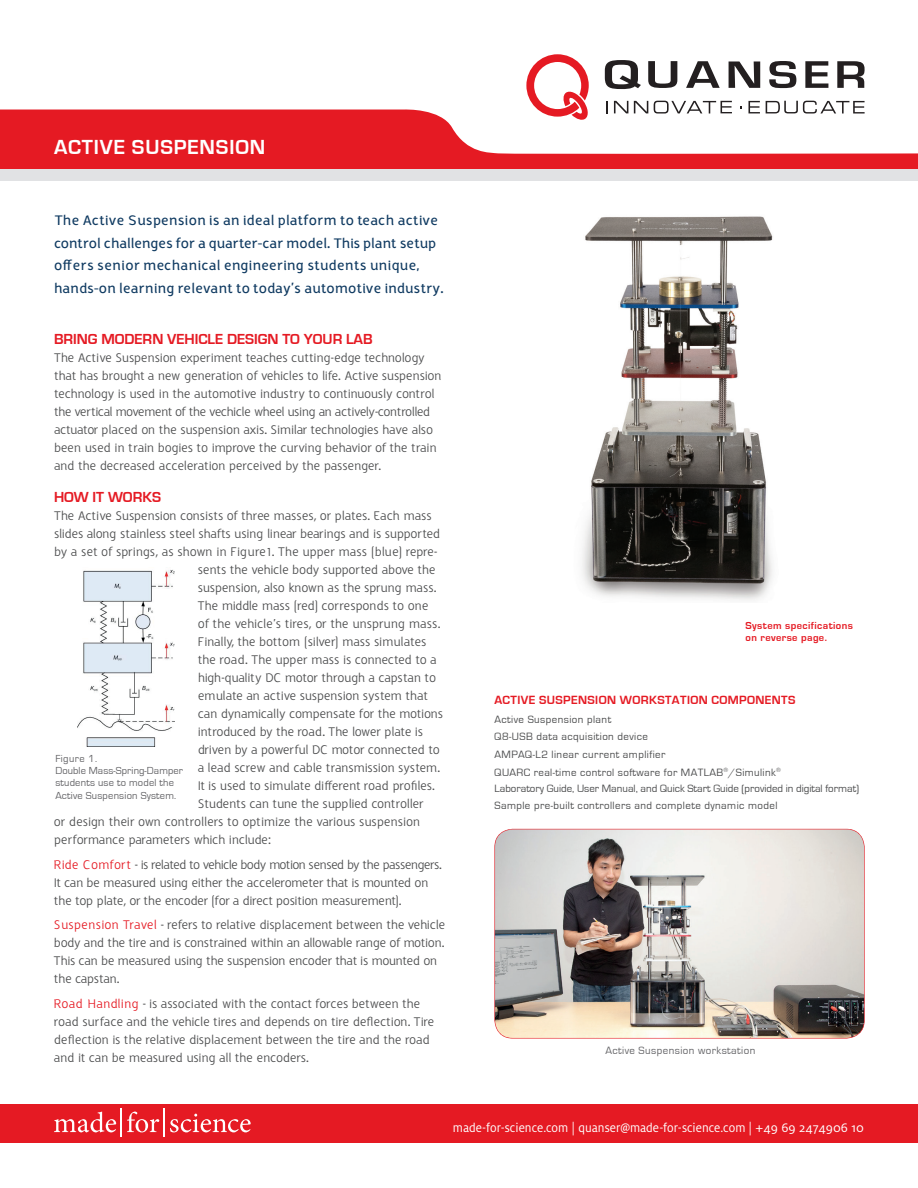
<style>
.page{position:relative;width:918px;height:1188px;background:#fff}
.page>*{position:absolute;margin:0;border:0;box-sizing:border-box;transform-origin:0 0}
.t1{font:700 21px "Eurostile";letter-spacing:.04em;color:#fff}
.t2{font:700 15px/22.5px "Halvorsen";letter-spacing:.01em;color:#0f3a61}
.t3{font:700 15px "Eurostile";color:#e51a23}
.t4{font:13.65px "Milo Pro";letter-spacing:.005em;color:#fff;scale:.95 1}
.t5{font:13.5px/18px "Halvorsen";letter-spacing:-.025em;color:#4b4c4d}
.t6{font:700 12.3px "Eurostile";letter-spacing:.03em;color:#e51a23}
.t7{font:10.95px/17.7px "Eurostile";letter-spacing:.04em;color:#4b4c4d}
.t8{font:10.95px/16.6px "Eurostile";color:#4b4c4d}
.t9{font:10.95px "Eurostile";letter-spacing:.04em;color:#636366}
.t10{font:10.5px/12.3px "Eurostile";letter-spacing:.02em;color:#636366}
.t11{font:700 10.5px/12px "Eurostile";letter-spacing:.04em;color:#e51a23}
.s1{color:#e51a23}
</style>
<div class="page">
<img style="left:582px;top:216px;width:191px;height:384px">
<div style="left:0;top:1104px;width:918px;height:38px;background:#e51a23"></div>
<svg style="left:0;top:108px;width:918px;height:61px;fill:#e51a23"></svg>
<div style="left:0;top:169px;width:918px;height:12px;background:#e1e2e4"></div>
<img style="left:494px;top:829px;width:371px;height:210px">
<img style="left:77px;top:569px;width:98px;height:178px">
<svg style="left:526px;top:54px;width:63px;height:67px"></svg>
<svg style="left:605px;top:60px;width:36px;height:29px"></svg>
<svg style="left:648px;top:61px;width:29px;height:27px"></svg>
<svg style="left:686px;top:61px;width:34px;height:27px"></svg>
<svg style="left:729px;top:61px;width:31px;height:27px"></svg>
<svg style="left:769px;top:61px;width:27px;height:27px"></svg>
<svg style="left:805px;top:61px;width:23px;height:27px"></svg>
<svg style="left:837px;top:61px;width:28px;height:27px"></svg>
<svg style="left:606px;top:101px;width:2px;height:12px"></svg>
<svg style="left:614px;top:101px;width:14px;height:12px"></svg>
<svg style="left:634px;top:101px;width:14px;height:12px"></svg>
<svg style="left:654px;top:101px;width:78px;height:13px"></svg>
<svg style="left:748px;top:101px;width:12px;height:12px"></svg>
<svg style="left:766px;top:101px;width:99px;height:13px"></svg>
<svg style="left:54px;top:1112px;width:62px;height:20px"></svg>
<hr style="left:120px;top:1109px;width:2px;height:28px;background:#fff">
<svg style="left:127px;top:1112px;width:32px;height:20px"></svg>
<hr style="left:163px;top:1109px;width:2px;height:28px;background:#fff">
<svg style="left:170px;top:1114px;width:81px;height:18px"></svg>
<h1 class="t1" style="left:54px;top:136px;width:213px">ACTIVE SUSPENSION</h1>
<p class="t2" style="left:54px;top:209px;width:391px">The Active Suspension is an ideal platform to teach active control challenges for a quarter-car model. This plant setup offers senior mechanical engineering students unique, hands-on learning relevant to today’s automotive industry.</p>
<p class="t3" style="left:54px;top:331px;width:320px">BRING MODERN VEHICLE DESIGN TO YOUR LAB</p>
<p class="t5" style="left:54px;top:349px;width:389px">The Active Suspension experiment teaches cutting-edge technology that has brought a new generation of vehicles to life. Active suspension technology is used in the automotive industry to continuously control the vertical movement of the vechicle wheel using an actively-controlled actuator placed on the suspension axis. Similar technologies have also been used in train bogies to improve the curving behavior of the train and the decreased acceleration perceived by the passenger.</p>
<p class="t3" style="left:54px;top:489px;width:109px">HOW IT WORKS</p>
<p class="t5" style="left:54px;top:507px;width:379px">The Active Suspension consists of three masses, or plates. Each mass</p>
<p class="t5" style="left:54px;top:525px;width:388px">slides along stainless steel shafts using linear bearings and is supported</p>
<p class="t5" style="left:54px;top:543px;width:385px">by a set of springs, as shown in Figure1. The upper mass (blue) repre-</p>
<p class="t5" style="left:198px;top:561px;width:239px">sents the vehicle body supported above the</p>
<p class="t5" style="left:198px;top:579px;width:240px">suspension, also known as the sprung mass.</p>
<p class="t5" style="left:198px;top:597px;width:232px">The middle mass (red) corresponds to one</p>
<p class="t5" style="left:198px;top:615px;width:244px">of the vehicle’s tires, or the unsprung mass.</p>
<p class="t5" style="left:198px;top:633px;width:230px">Finally, the bottom (silver) mass simulates</p>
<p class="t5" style="left:198px;top:651px;width:241px">the road. The upper mass is connected to a</p>
<p class="t5" style="left:198px;top:669px;width:240px">high-quality DC motor through a capstan to</p>
<p class="t5" style="left:198px;top:687px;width:232px">emulate an active suspension system that</p>
<p class="t5" style="left:198px;top:705px;width:247px">can dynamically compensate for the motions</p>
<p class="t5" style="left:198px;top:723px;width:227px">introduced by the road. The lower plate is</p>
<p class="t5" style="left:198px;top:741px;width:244px">driven by a powerful DC motor connected to</p>
<p class="t5" style="left:198px;top:759px;width:244px">a lead screw and cable transmission system.</p>
<p class="t5" style="left:198px;top:777px;width:239px">It is used to simulate different road profiles.</p>
<p class="t5" style="left:198px;top:795px;width:227px">Students can tune the supplied controller</p>
<p class="t5" style="left:54px;top:813px;width:368px">or design their own controllers to optimize the various suspension</p>
<p class="t5" style="left:54px;top:831px;width:218px">performance parameters which include:</p>
<p class="t5" style="left:54px;top:855px;width:389px"><span class="s1">Ride Comfort</span> - is related to vehicle body motion sensed by the passengers.<br>It can be measured using either the accelerometer that is mounted on the top plate, or the encoder (for a direct position measurement).</p>
<p class="t5" style="left:54px;top:916px;width:393px"><span class="s1">Suspension Travel</span> - refers to relative displacement between the vehicle body and the tire and is constrained within an allowable range of motion.<br>This can be measured using the suspension encoder that is mounted on the capstan.</p>
<p class="t5" style="left:54px;top:995px;width:382px"><span class="s1">Road Handling</span> - is associated with the contact forces between the road surface and the vehicle tires and depends on tire deflection. Tire deflection is the relative displacement between the tire and the road and it can be measured using all the encoders.</p>
<p class="t10" style="left:55px;top:752px;width:129px">Figure 1.<br>Double Mass-Spring-Damper students use to model the<br>Active Suspension System.</p>
<p class="t11" style="left:746px;top:620px;width:109px">System specifications on reverse page.</p>
<p class="t6" style="left:494px;top:693px;width:303px">ACTIVE SUSPENSION WORKSTATION COMPONENTS</p>
<p class="t7" style="left:494px;top:710px;width:288px">Active Suspension plant<br>Q8-USB data acquisition device<br>AMPAQ-L2 linear current amplifier<br>QUARC real-time control software for MATLAB<sup>®</sup>/Simulink<sup>®</sup></p>
<p class="t8" style="left:494px;top:781px;width:366px">Laboratory Guide, User Manual, and Quick Start Guide (provided in digital format)<br>Sample pre-built controllers and complete dynamic model</p>
<p class="t9" style="left:605px;top:1045px;width:151px">Active Suspension workstation</p>
<p class="t4" style="left:453px;top:1120px;width:434px">made-for-science.com | quanser@made-for-science.com | +49 69 2474906 10</p>
</div>
